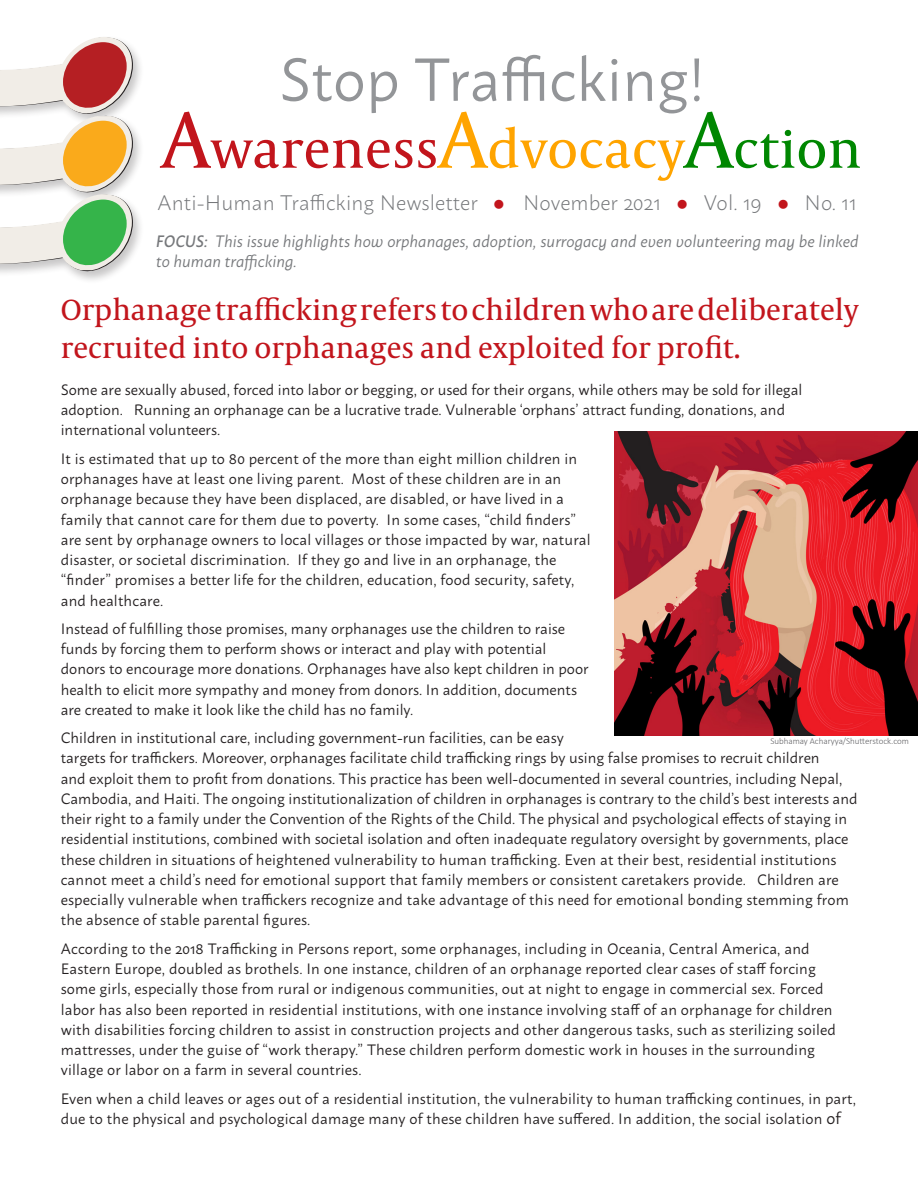
<style>
.page{position:relative;width:918px;height:1188px;background:#fff}
.page>*{position:absolute;margin:0;border:0;box-sizing:border-box;transform-origin:0 0}
.t1{font:60.3px "Macho";color:#939598}
.t2{font:54.45px "Capitolium News 2";letter-spacing:.005em;color:#c2151c}
.t3{font:30px/38.5px "Capitolium News 2";color:#c2151c}
.t4{font:300 21px "Macho";letter-spacing:.005em;color:#76787b}
.t5{font:italic 16.5px/19.5px "Macho";color:#76787b}
.t6{font:15px/20.2px "Macho";letter-spacing:.01em;color:#231f20}
.t7{font:300 9px "Calibri";color:#636366}
.s1{font-size:81.6px}
.s2{font-size:81.6px;color:#ffa400}
.s3{color:#ffa400}
.s4{font-size:81.6px;color:#008701}
.s5{color:#008701}
.s6{color:#c2151c}
.s7{font-weight:500}
.s8{font-size:16.5px}
</style>
<div class="page">
<div style="left:0;top:35px;width:144px;height:249px;background:#231f20;opacity:.25"></div>
<svg style="left:0;top:36px;width:133px;height:236px"></svg>
<img style="left:614px;top:431px;width:304px;height:304px">
<p class="t1" style="left:279px;top:27px;width:427px">Stop Trafficking!</p>
<p class="t2" style="left:162px;top:111px;width:702px"><span class="s1">A</span>wareness<span class="s2">A</span><span class="s3">dvocacy</span><span class="s4">A</span><span class="s5">ction</span></p>
<p class="t4" style="left:158px;top:184px;width:349px">Anti-Human Trafficking Newsletter <span class="s6">●</span></p>
<p class="t4" style="left:523px;top:184px;width:335px">November 2021 <span class="s6">●</span> Vol. 19 <span class="s6">●</span> No. 11</p>
<p class="t5" style="left:156px;top:230px;width:704px"><span class="s7">FOCUS:</span> This issue highlights how orphanages, adoption, surrogacy and even volunteering may be linked to human trafficking.</p>
<p class="t3" style="left:61px;top:289px;width:799px">Orphanage trafficking refers to children who are deliberately recruited into orphanages and exploited for profit.</p>
<p class="t6" style="left:61px;top:378px;width:743px">Some are sexually abused, forced into labor or begging, or used for their organs, while others may be sold for illegal adoption. Running an orphanage can be a lucrative trade. Vulnerable ‘orphans’ attract funding, donations, and international volunteers.</p>
<p class="t6" style="left:61px;top:447px;width:531px">It is estimated that up to 80 percent of the more than eight million children in orphanages have at least one living parent. Most of these children are in an orphanage because they have been displaced, are disabled, or have lived in a family that cannot care for them due to poverty. In some cases, “child finders” are sent by orphanage owners to local villages or those impacted by war, natural disaster, or societal discrimination. If they go and live in an orphanage, the “finder” promises a better life for the children, education, food security, safety, and healthcare.</p>
<p class="t6" style="left:61px;top:617px;width:529px">Instead of fulfilling those promises, many orphanages use the children to raise funds by forcing them to perform shows or interact and play with potential donors to encourage more donations. Orphanages have also kept children in poor health to elicit more sympathy and money from donors. In addition, documents are created to make it look like the child has no family.</p>
<p class="t6" style="left:61px;top:726px;width:798px">Children in institutional care, including government-run facilities, can be easy<br>targets for traffickers. Moreover, orphanages facilitate child trafficking rings by using false promises to recruit children<br>and exploit them to profit from donations. This practice has been well-documented in several countries, including Nepal, Cambodia, and Haiti. The ongoing institutionalization of children in orphanages is contrary to the child’s best interests and their right to a family under the Convention of the Rights of the Child. The physical and psychological effects of staying in residential institutions, combined with societal isolation and often inadequate regulatory oversight by governments, place these children in situations of heightened vulnerability to human trafficking. Even at their best, residential institutions cannot meet a child’s need for emotional support that family members or consistent caretakers provide. Children are especially vulnerable when traffickers recognize and take advantage of this need for emotional bonding stemming from the absence of stable parental figures.</p>
<p class="t6" style="left:61px;top:937px;width:777px">According to the 2018 Trafficking in Persons report, some orphanages, including in Oceania, Central America, and Eastern Europe, doubled as brothels. In one instance, children of an orphanage reported clear cases of staff forcing some girls, especially those from rural or indigenous communities, out at night to engage in commercial sex. Forced labor has also been reported in residential institutions, with one instance involving staff of an orphanage for children with disabilities forcing children to assist in construction projects and other dangerous tasks, such as sterilizing soiled mattresses, under the guise of “work therapy.” These children perform domestic work in houses in the surrounding village or labor on a farm in several countries.</p>
<p class="t6" style="left:61px;top:1087px;width:797px">Even when a child leaves or ages out of a residential institution, the vulnerability to human trafficking continues, in part, due to the physical and psychological damage many of these children have suffered. In addition, the social isolation <span class="s8">of</span></p>
<p class="t7" style="left:770px;top:736px;width:140px">Subhamay Acharyya/Shutterstock.com</p>
</div>
